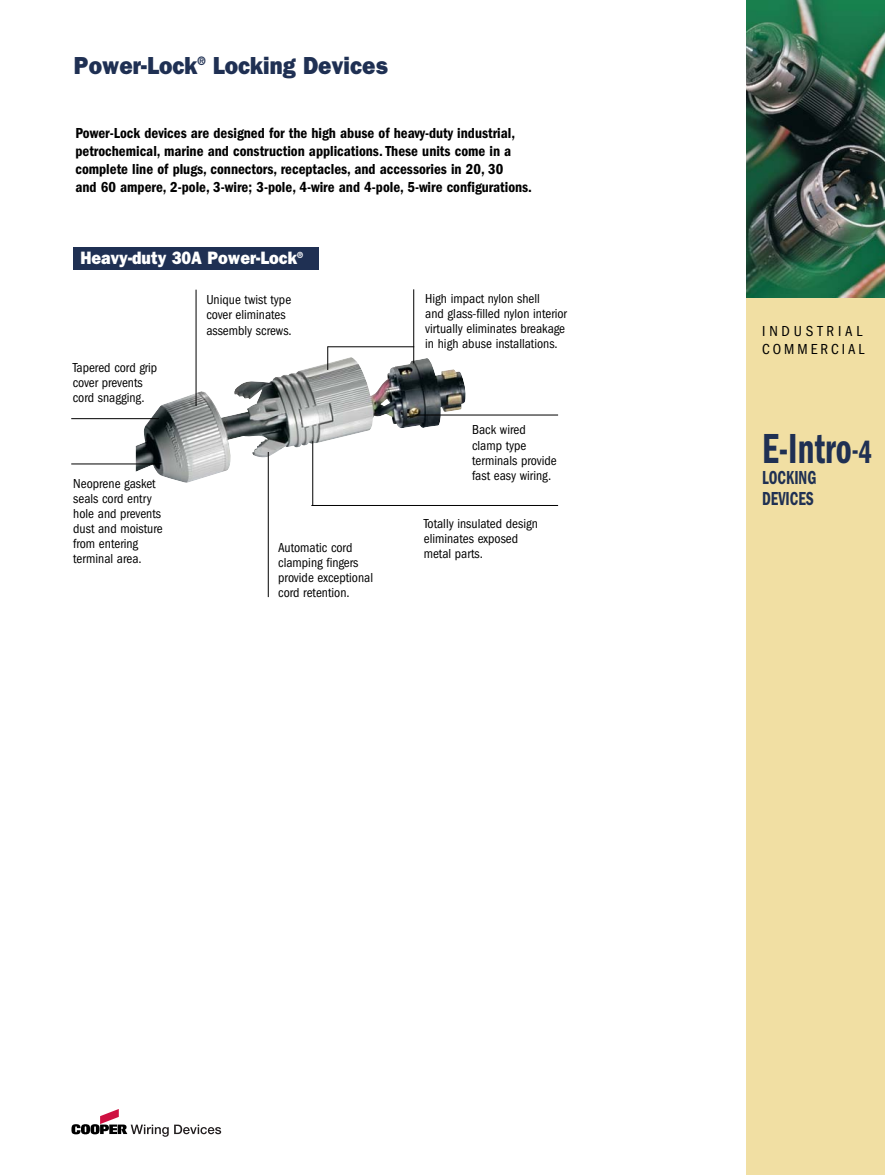
<style>
.page{position:relative;width:885px;height:1175px;background:#fff}
.page>*{position:absolute;margin:0;border:0;box-sizing:border-box;transform-origin:0 0}
.t1{font:600 condensed 43.5px "Franklin Gothic";color:#1f3053;scale:.8 1}
.t2{font:800 24.75px "Franklin Gothic";color:#1f3053;scale:.9 1}
.t3{font:600 condensed 19.5px/21px "Franklin Gothic";color:#1f3053;scale:.8 1}
.t4{font:800 18px "Franklin Gothic";color:#fff;scale:.9 1}
.t5{font:600 condensed 15px/18px "Franklin Gothic";color:#000}
.t6{font:condensed 15px/18px "Franklin Gothic";letter-spacing:.225em;color:#000}
.t7{font:condensed 13.5px/15px "Franklin Gothic";color:#000}
.s1{font-size:31.5px}
.s2{font-size:33px}
</style>
<div class="page">
<div style="left:746px;top:0;width:139px;height:1174px;background:#f1dfa3"></div>
<svg style="left:71px;top:1109px;width:150px;height:27px"></svg>
<img style="left:136px;top:357px;width:329px;height:126px">
<div style="left:73px;top:247px;width:246px;height:23px;background:#1f3053"></div>
<hr style="left:71px;top:463px;width:90px;height:1px;background:#000">
<hr style="left:71px;top:418px;width:88px;height:1px;background:#000">
<hr style="left:411px;top:414px;width:147px;height:1px;background:#000">
<hr style="left:311px;top:505px;width:247px;height:1px;background:#000">
<hr style="left:328px;top:346px;width:86px;height:1px;background:#000">
<hr style="left:268px;top:452px;width:1px;height:145px;background:#000">
<hr style="left:312px;top:441px;width:1px;height:65px;background:#000">
<hr style="left:413px;top:289px;width:1px;height:74px;background:#000">
<svg style="left:327px;top:346px;width:1px;height:24px"></svg>
<hr style="left:196px;top:290px;width:1px;height:116px;background:#000">
<img style="left:746px;top:0;width:139px;height:297px">
<p class="t2" style="left:74px;top:57px;width:350px">Power-Lock<sup>®</sup> Locking Devices</p>
<p class="t5" style="left:75px;top:125px;width:458px">Power-Lock devices are designed for the high abuse of heavy-duty industrial, petrochemical, marine and construction applications. These units come in a complete line of plugs, connectors, receptacles, and accessories in 20, 30<br>and 60 ampere, 2-pole, 3-wire; 3-pole, 4-wire and 4-pole, 5-wire configurations.</p>
<p class="t4" style="left:80px;top:252px;width:249px">Heavy-duty 30A Power-Lock<sup>®</sup></p>
<p class="t7" style="left:73px;top:361px;width:86px">Tapered cord grip cover prevents cord snagging.</p>
<p class="t7" style="left:73px;top:477px;width:91px">Neoprene gasket seals cord entry hole and prevents dust and moisture from entering terminal area.</p>
<p class="t7" style="left:206px;top:293px;width:87px">Unique twist type cover eliminates assembly screws.</p>
<p class="t7" style="left:425px;top:292px;width:143px">High impact nylon shell<br>and glass-filled nylon interior virtually eliminates breakage in high abuse installations.</p>
<p class="t7" style="left:278px;top:541px;width:96px">Automatic cord clamping fingers provide exceptional cord retention.</p>
<p class="t7" style="left:472px;top:423px;width:86px">Back wired clamp type terminals provide fast easy wiring.</p>
<p class="t7" style="left:424px;top:517px;width:116px">Totally insulated design eliminates exposed metal parts.</p>
<p class="t6" style="left:762px;top:323px;width:104px">INDUSTRIAL<br>COMMERCIAL</p>
<p class="t1" style="left:762px;top:433px;width:139px">E-Intro<span class="s1">-</span><span class="s2">4</span></p>
<p class="t3" style="left:762px;top:468px;width:69px">LOCKING<br>DEVICES</p>
</div>
